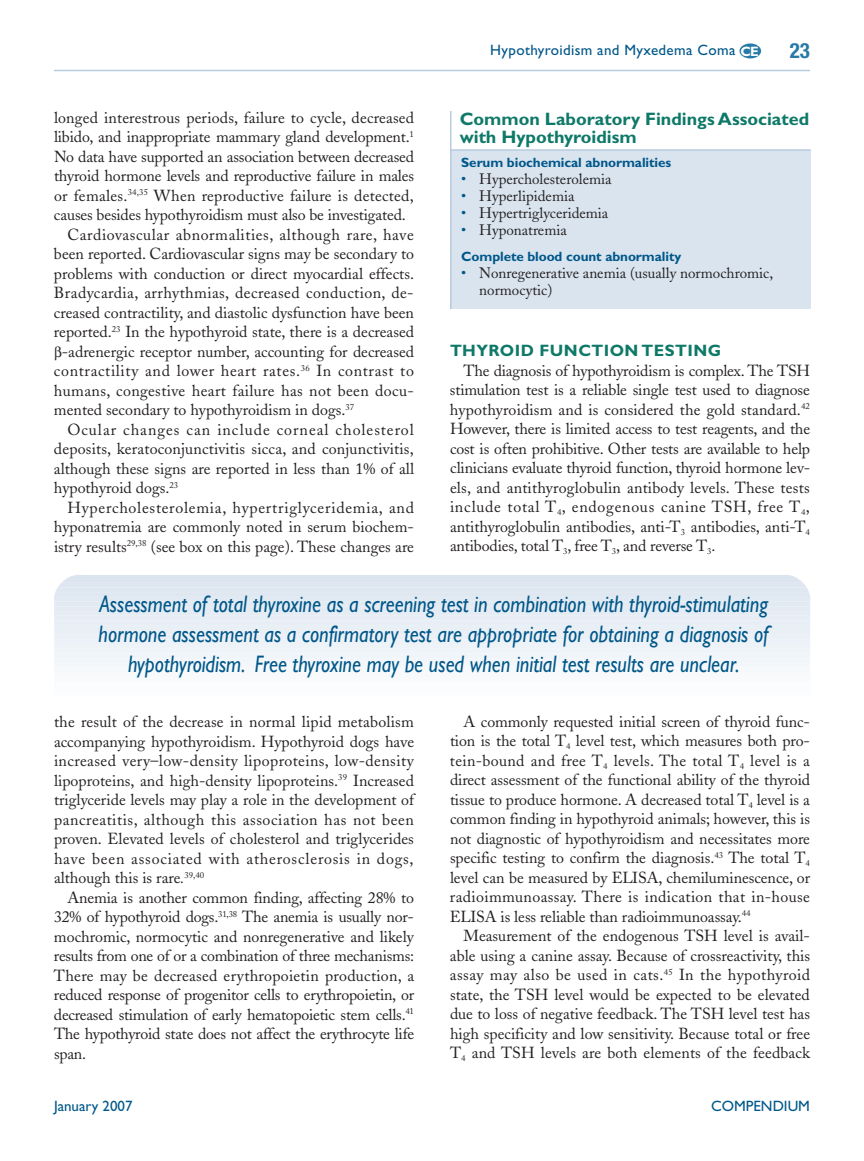
<style>
.page{position:relative;width:864px;height:1161px;background:#fff}
.page>*{position:absolute;margin:0;border:0;box-sizing:border-box;transform-origin:0 0}
.t1{font:italic 24px/30px "Gill Sans";color:#005789;text-align:center;scale:.85 1}
.t2{font:700 condensed 21px "Helvetica Neue";color:#277aa7}
.t3{font:700 18px/18px "Gill Sans";color:#0e7968}
.t4{font:700 16.5px "Gill Sans";letter-spacing:.025em;color:#0e7968}
.t5{font:15.9px/19.5px "Adobe Caslon";color:#231f20;text-align:justify}
.t6{font:15.9px "Adobe Caslon";letter-spacing:.025em;color:#231f20}
.t7{font:15.9px "Adobe Caslon";letter-spacing:.04em;color:#231f20}
.t8{font:15.9px "Adobe Caslon";letter-spacing:.035em;color:#231f20}
.t9{font:15.9px "Adobe Caslon";letter-spacing:.045em;color:#231f20}
.t10{font:15.9px "Adobe Caslon";letter-spacing:.02em;color:#231f20}
.t11{font:15.9px "Adobe Caslon";letter-spacing:.06em;color:#231f20}
.t12{font:15px/17px "Adobe Caslon";color:#231f20}
.t13{font:15px "Gill Sans";letter-spacing:.025em;color:#005789}
.t14{font:15px "Gill Sans";color:#005789}
.t15{font:700 13.5px "Gill Sans";letter-spacing:-.005em;color:#005789}
.s1{font-weight:700;font-size:13.65px;color:#fff}
.s2{color:#005789}
.s3{font-style:italic}
</style>
<div class="page">
<hr style="left:54px;top:70px;width:756px;height:1px;background:#b8cce0">
<div style="left:740px;top:44px;width:21px;height:14px;background:#277aa7;border-radius:50%"></div>
<div style="left:451px;top:150px;width:360px;height:159px;background:#d9e4ef"></div>
<hr style="left:451px;top:149px;width:360px;height:2px;background:#b8cce0">
<hr style="left:450px;top:111px;width:2px;height:198px;background:#b8cce0">
<div style="left:52px;top:575px;width:760px;height:11px;background:#dce5ef"></div>
<div style="left:52px;top:584px;width:760px;height:12px;background:#dfe7f1"></div>
<div style="left:52px;top:593px;width:760px;height:9px;background:#e1e9f2"></div>
<p class="t5" style="left:54px;top:110px;width:362px">longed interestrous periods, failure to cycle, decreased</p>
<p class="t5" style="left:54px;top:129px;width:361px">libido, and inappropriate mammary gland development.<sup>1</sup></p>
<p class="t5" style="left:54px;top:149px;width:362px">No data have supported an association between decreased</p>
<p class="t5" style="left:54px;top:168px;width:362px">thyroid hormone levels and reproductive failure in males</p>
<p class="t5" style="left:54px;top:188px;width:361px">or females.<sup>34,35</sup> When reproductive failure is detected,</p>
<p class="t5" style="left:54px;top:207px;width:353px">causes besides hypothyroidism must also be investigated.</p>
<p class="t8" style="left:68px;top:228px;width:348px">Cardiovascular abnormalities, although rare, have</p>
<p class="t5" style="left:54px;top:246px;width:362px">been reported. Cardiovascular signs may be secondary to</p>
<p class="t5" style="left:54px;top:266px;width:362px">problems with conduction or direct myocardial effects.</p>
<p class="t6" style="left:54px;top:287px;width:361px">Bradycardia, arrhythmias, decreased conduction, de-</p>
<p class="t5" style="left:54px;top:305px;width:362px">creased contractility, and diastolic dysfunction have been</p>
<p class="t5" style="left:54px;top:324px;width:362px">reported.<sup>23</sup> In the hypothyroid state, there is a decreased</p>
<p class="t5" style="left:62px;top:344px;width:354px">-adrenergic receptor number, accounting for decreased</p>
<p class="t7" style="left:54px;top:365px;width:361px">contractility and lower heart rates.<sup>36</sup> In contrast to</p>
<p class="t10" style="left:54px;top:384px;width:361px">humans, congestive heart failure has not been docu-</p>
<p class="t5" style="left:54px;top:402px;width:302px">mented secondary to hypothyroidism in dogs.<sup>37</sup></p>
<p class="t11" style="left:68px;top:423px;width:348px">Ocular changes can include corneal cholesterol</p>
<p class="t5" style="left:54px;top:441px;width:361px">deposits, keratoconjunctivitis sicca, and conjunctivitis,</p>
<p class="t5" style="left:54px;top:461px;width:362px">although these signs are reported in less than 1% of all</p>
<p class="t5" style="left:54px;top:480px;width:126px">hypothyroid dogs.<sup>23</sup></p>
<p class="t9" style="left:68px;top:501px;width:348px">Hypercholesterolemia, hypertriglyceridemia, and</p>
<p class="t5" style="left:54px;top:519px;width:361px">hyponatremia are commonly noted in serum biochem-</p>
<p class="t5" style="left:54px;top:539px;width:362px">istry results<sup>29,38</sup> (see box on this page). These changes are</p>
<p class="t13" style="left:490px;top:44px;width:270px">Hypothyroidism and Myxedema Coma <span class="s1">CE</span></p>
<h2 class="t2" style="left:790px;top:43px;width:22px">23</h2>
<p class="t3" style="left:460px;top:112px;width:351px">Common Laboratory Findings Associated with Hypothyroidism</p>
<p class="t15" style="left:461px;top:158px;width:212px">Serum biochemical abnormalities</p>
<p class="t12" style="left:461px;top:173px;width:152px"><span class="s2">•</span> Hypercholesterolemia</p>
<p class="t12" style="left:461px;top:190px;width:115px"><span class="s2">•</span> Hyperlipidemia</p>
<p class="t12" style="left:461px;top:206px;width:149px"><span class="s2">•</span> Hypertriglyceridemia</p>
<p class="t12" style="left:461px;top:223px;width:107px"><span class="s2">•</span> Hyponatremia</p>
<p class="t15" style="left:461px;top:251px;width:222px">Complete blood count abnormality</p>
<p class="t12" style="left:479px;top:266px;width:295px;text-indent:-18px"><span class="s2">•</span> Nonregenerative anemia (usually normochromic, normocytic)</p>
<p class="t4" style="left:450px;top:344px;width:273px">THYROID FUNCTION TESTING</p>
<p class="t5" style="left:450px;top:363px;width:362px;text-indent:14px">The diagnosis of hypothyroidism is complex. The TSH stimulation test is a reliable single test used to diagnose hypothyroidism and is considered the gold standard.<sup>42<br></sup>However, there is limited access to test reagents, and the cost is often prohibitive. Other tests are available to help clinicians evaluate thyroid function, thyroid hormone lev&shy;els, and antithyroglobulin antibody levels. These tests include total T<sub>4</sub>, endogenous canine TSH, free T<sub>4</sub>, antithyroglobulin antibodies, anti-T<sub>3</sub> antibodies, anti-T<sub>4 </sub>antibodies, total T<sub>3</sub>, free T<sub>3</sub>, and reverse T<sub>3</sub>.</p>
<p class="t1" style="left:99px;top:591px;width:790px">Assessment of total thyroxine as a screening test in combination with thyroid-stimulating hormone assessment as a confirmatory test are appropriate for obtaining a diagnosis of hypothyroidism. Free thyroxine may be used when initial test results are unclear.</p>
<p class="t5" style="left:54px;top:714px;width:362px">the result of the decrease in normal lipid metabolism accompanying hypothyroidism. Hypothyroid dogs have increased very–low-density lipoproteins, low-density lipoproteins, and high-density lipoproteins.<sup>39</sup> Increased triglyceride levels may play a role in the development of pancreatitis, although this association has not been proven. Elevated levels of cholesterol and triglycerides have been associated with atherosclerosis in dogs, although this is rare<span class="s3">.</span><sup>39,40</sup></p>
<p class="t5" style="left:54px;top:890px;width:362px;text-indent:14px">Anemia is another common finding, affecting 28% to 32% of hypothyroid dogs.<sup>31,38</sup> The anemia is usually nor&shy;mochromic, normocytic and nonregenerative and likely results from one of or a combination of three mechanisms:<br>There may be decreased erythropoietin production, a reduced response of progenitor cells to erythropoietin, or decreased stimulation of early hematopoietic stem cells.<sup>41<br></sup>The hypothyroid state does not affect the erythrocyte life span.</p>
<p class="t5" style="left:450px;top:714px;width:362px;text-indent:14px">A commonly requested initial screen of thyroid func&shy;tion is the total T<sub>4</sub> level test, which measures both pro&shy;tein-bound and free T<sub>4</sub> levels. The total T<sub>4</sub> level is a direct assessment of the functional ability of the thyroid tissue to produce hormone. A decreased total T<sub>4</sub> level is a common finding in hypothyroid animals; however, this is not diagnostic of hypothyroidism and necessitates more specific testing to confirm the diagnosis.<sup>43</sup> The total T<sub>4 </sub>level can be measured by ELISA, chemiluminescence, or radioimmunoassay. There is indication that in-house ELISA is less reliable than radioimmunoassay.<sup>44</sup></p>
<p class="t5" style="left:450px;top:928px;width:362px;text-indent:14px">Measurement of the endogenous TSH level is avail&shy;able using a canine assay. Because of crossreactivity, this assay may also be used in cats.<sup>45</sup> In the hypothyroid state, the TSH level would be expected to be elevated due to loss of negative feedback. The TSH level test has high specificity and low sensitivity. Because total or free T<sub>4</sub> and TSH levels are both elements of the feedback</p>
<p class="t14" style="left:54px;top:1100px;width:80px">January 2007</p>
<p class="t14" style="left:711px;top:1100px;width:100px">COMPENDIUM</p>
</div>
